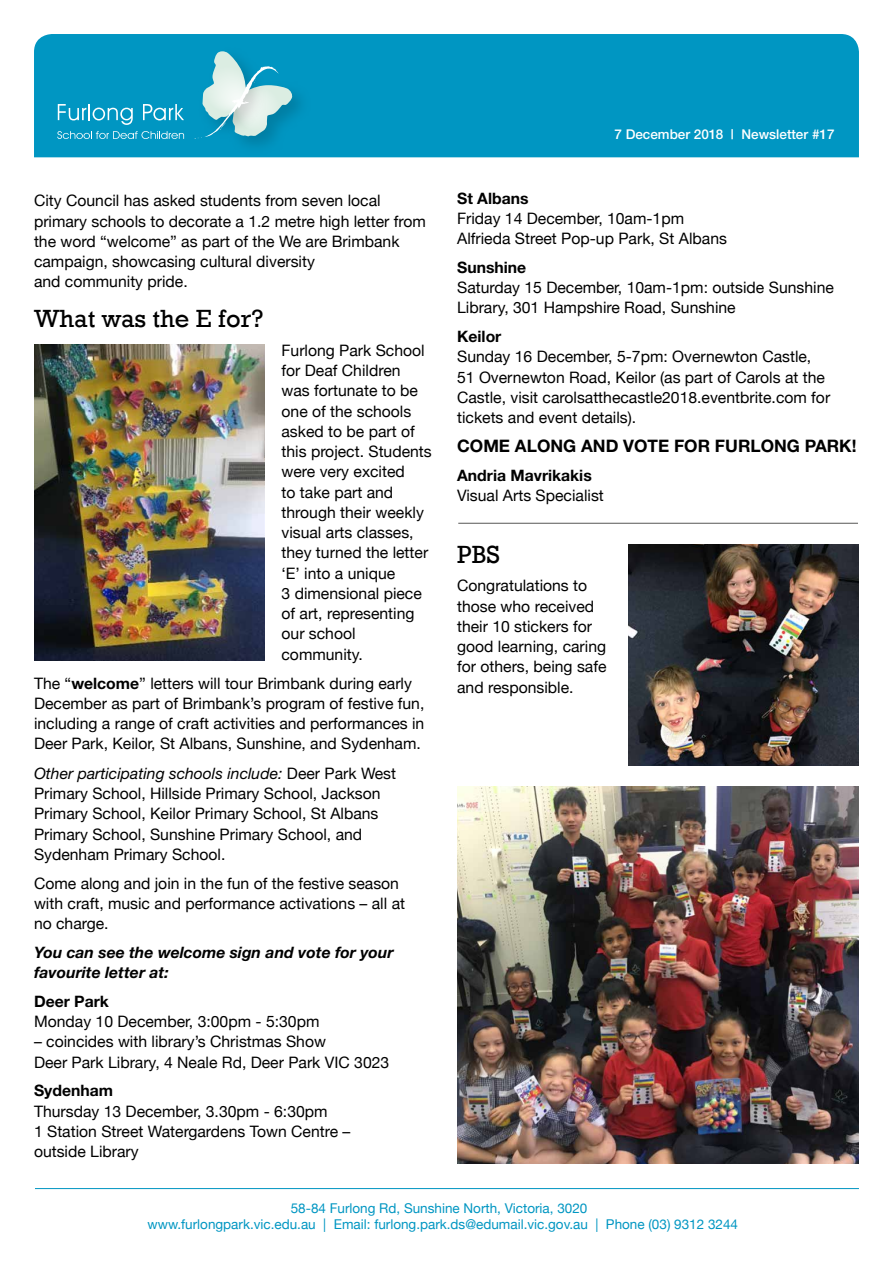
<style>
.page{position:relative;width:893px;height:1263px;background:#fff}
.page>*{position:absolute;margin:0;border:0;box-sizing:border-box;transform-origin:0 0}
.t1{font:25.5px "Rockwell";color:#000}
.t2{font:700 17.25px "Helvetica Neue";color:#000}
.t3{font:15.75px/20.2px "Helvetica Neue";color:#000}
.t4{font:italic 700 15.75px/20.2px "Helvetica Neue";color:#000}
.t5{font:700 15.75px "Helvetica Neue";color:#000}
.t6{font:13.5px/16.5px "Helvetica Neue";color:#0096c2;text-align:center}
.t7{font:500 13.5px "Helvetica Neue";color:#fff}
.s1{font-weight:700}
.s2{font-style:italic}
</style>
<div class="page">
<div style="left:34px;top:34px;width:825px;height:123px;background:#0096c2"></div>
<img style="left:228px;top:81px;width:83px;height:74px">
<img style="left:198px;top:48px;width:67px;height:3px">
<svg style="left:194px;top:51px;width:99px;height:88px;background:#67bccf"></svg>
<svg style="left:58px;top:104px;width:75px;height:21px;background:#35acce"></svg>
<svg style="left:143px;top:104px;width:41px;height:16px"></svg>
<svg style="left:57px;top:131px;width:127px;height:8px"></svg>
<hr style="left:35px;top:1188px;width:824px;height:1px;background:#0096c2">
<img style="left:628px;top:544px;width:231px;height:221px">
<img style="left:457px;top:787px;width:402px;height:376px">
<img style="left:34px;top:344px;width:230px;height:317px">
<hr style="left:458px;top:523px;width:400px;height:1px;background:#575756">
<p class="t3" style="left:34px;top:192px;width:393px">City Council has asked students from seven local primary schools to decorate a 1.2 metre high letter from the word “welcome” as part of the We are Brimbank campaign, showcasing cultural diversity<br>and community pride.</p>
<h1 class="t1" style="left:34px;top:304px;width:231px">What was the E for?</h1>
<p class="t3" style="left:282px;top:341px;width:152px">Furlong Park School for Deaf Children was fortunate to be one of the schools asked to be part of this project. Students were very excited<br>to take part and through their weekly visual arts classes, they turned the letter ‘E’ into a unique<br>3 dimensional piece of art, representing our school community.</p>
<p class="t3" style="left:34px;top:674px;width:392px">The “<span class="s1">welcome</span>” letters will tour Brimbank during early December as part of Brimbank’s program of festive fun, including a range of craft activities and performances in Deer Park, Keilor, St Albans, Sunshine, and Sydenham.</p>
<p class="t3" style="left:34px;top:764px;width:363px"><span class="s2">Other participating schools include:</span> Deer Park West Primary School, Hillside Primary School, Jackson Primary School, Keilor Primary School, St Albans Primary School, Sunshine Primary School, and Sydenham Primary School.</p>
<p class="t3" style="left:34px;top:874px;width:373px">Come along and join in the fun of the festive season with craft, music and performance activations – all at no charge.</p>
<p class="t4" style="left:34px;top:942px;width:361px">You can see the welcome sign and vote for your favourite letter at:</p>
<p class="t5" style="left:34px;top:991px;width:76px">Deer Park</p>
<p class="t3" style="left:34px;top:1012px;width:287px">Monday 10 December, 3:00pm - 5:30pm</p>
<p class="t3" style="left:34px;top:1032px;width:357px">– coincides with library’s Christmas Show<br>Deer Park Library, 4 Neale Rd, Deer Park VIC 3023</p>
<p class="t5" style="left:34px;top:1081px;width:81px">Sydenham</p>
<p class="t3" style="left:34px;top:1102px;width:318px">Thursday 13 December, 3.30pm - 6:30pm<br>1 Station Street Watergardens Town Centre – outside Library</p>
<p class="t7" style="left:614px;top:126px;width:222px">7 December 2018 | Newsletter #17</p>
<p class="t5" style="left:457px;top:188px;width:73px">St Albans</p>
<p class="t3" style="left:457px;top:209px;width:271px">Friday 14 December, 10am-1pm<br>Alfrieda Street Pop-up Park, St Albans</p>
<p class="t5" style="left:457px;top:258px;width:71px">Sunshine</p>
<p class="t3" style="left:457px;top:278px;width:378px">Saturday 15 December, 10am-1pm: outside Sunshine<br>Library, 301 Hampshire Road, Sunshine</p>
<p class="t5" style="left:457px;top:327px;width:46px">Keilor</p>
<p class="t3" style="left:457px;top:348px;width:375px">Sunday 16 December, 5-7pm: Overnewton Castle, 51 Overnewton Road, Keilor (as part of Carols at the Castle, visit carolsatthecastle2018.eventbrite.com for tickets and event details).</p>
<p class="t2" style="left:457px;top:435px;width:401px">COME ALONG AND VOTE FOR FURLONG PARK!</p>
<p class="t5" style="left:457px;top:465px;width:136px">Andria Mavrikakis</p>
<p class="t3" style="left:457px;top:486px;width:148px">Visual Arts Specialist</p>
<h1 class="t1" style="left:457px;top:539px;width:45px">PBS</h1>
<p class="t3" style="left:457px;top:576px;width:151px">Congratulations to those who received their 10 stickers for good learning, caring for others, being safe and responsible.</p>
<p class="t6" style="left:148px;top:1200px;width:592px">58-84 Furlong Rd, Sunshine North, Victoria, 3020<br>www.furlongpark.vic.edu.au | Email: furlong.park.ds@edumail.vic.gov.au | Phone (03) 9312 3244</p>
</div>
